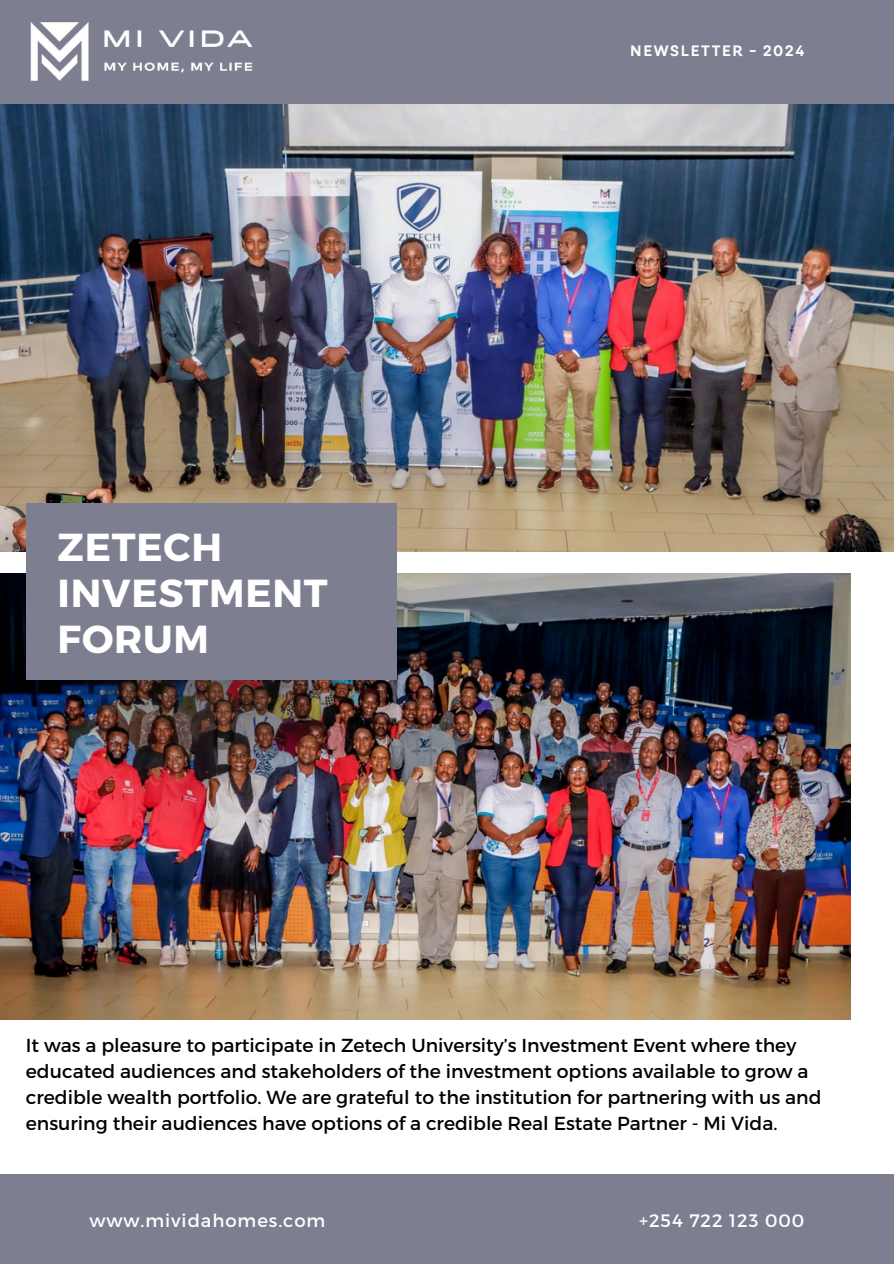
<style>
.page{position:relative;width:894px;height:1264px;background:#fff}
.page>*{position:absolute;margin:0;border:0;box-sizing:border-box;transform-origin:0 0}
.t1{font:700 39px/46.2px "Montserrat";letter-spacing:.02em;color:#fff}
.t2{font:18.75px/25.8px "Montserrat";color:#000}
.t3{font:18px "Montserrat";letter-spacing:.055em;color:#fff}
.t4{font:700 15px "TT Hazelnuts";letter-spacing:.11em;color:#fff}
</style>
<div class="page">
<img style="left:0;top:573px;width:849px;height:446px">
<img style="left:0;top:103px;width:893px;height:448px">
<div style="left:0;top:0;width:893px;height:103px;background:#7d7f91"></div>
<img style="left:33px;top:476px;width:370px;height:370px">
<div style="left:26px;top:503px;width:370px;height:177px;background:#7d7f91"></div>
<div style="left:0;top:1174px;width:893px;height:89px;background:#7d7f91"></div>
<img style="left:0;top:22px;width:302px;height:137px">
<p class="t1" style="left:58px;top:522px;width:271px">ZETECH<br>INVESTMENT<br>FORUM</p>
<p class="t4" style="left:630px;top:42px;width:175px">NEWSLETTER - 2024</p>
<h2 class="t2" style="left:26px;top:1031px;width:797px">It was a pleasure to participate in Zetech University’s Investment Event where they educated audiences and stakeholders of the investment options available to grow a credible wealth portfolio. We are grateful to the institution for partnering with us and ensuring their audiences have options of a credible Real Estate Partner - Mi Vida.</h2>
<p class="t3" style="left:89px;top:1209px;width:237px">www.mividahomes.com</p>
<h1 class="t3" style="left:639px;top:1209px;width:166px">+254 722 123 000</h1>
</div>
